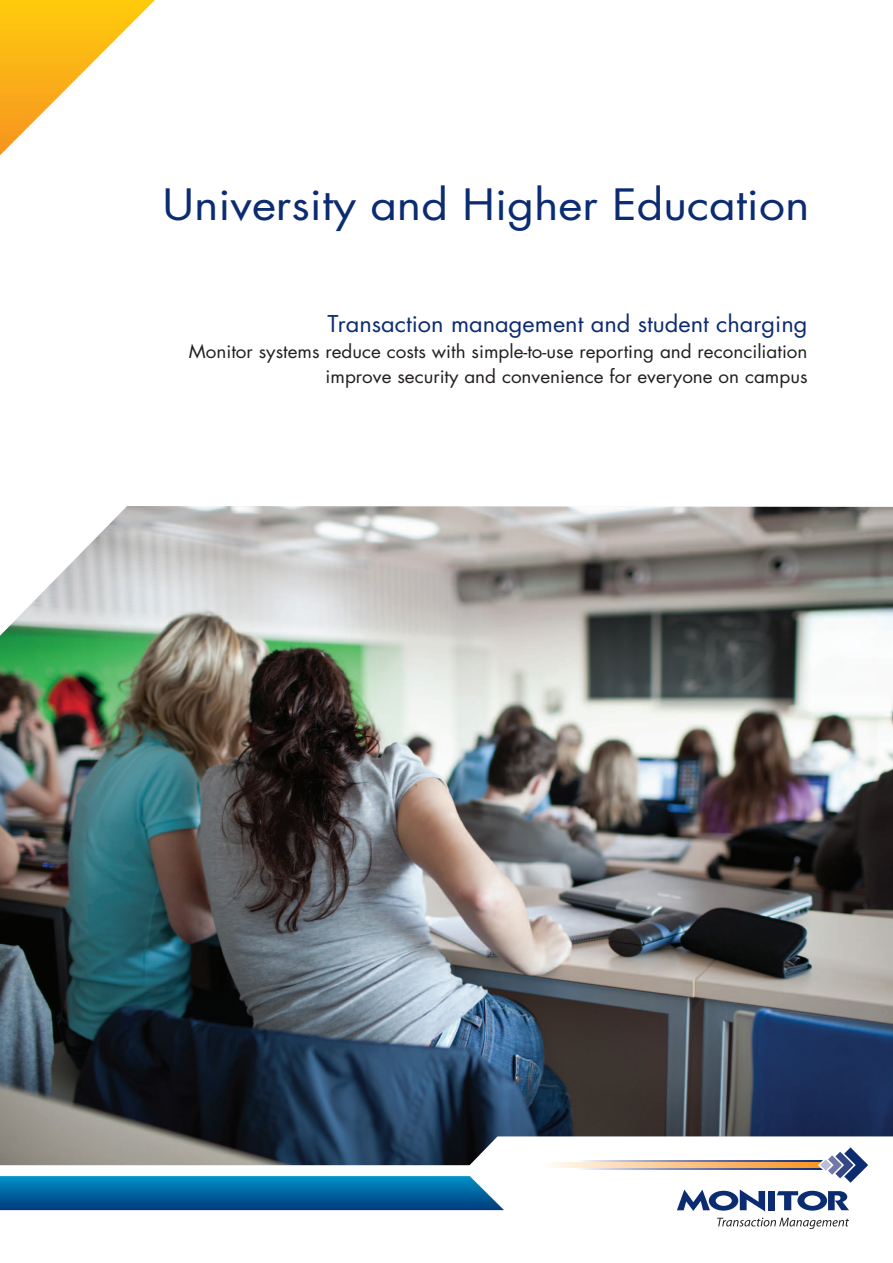
<style>
.page{position:relative;width:893px;height:1263px;background:#fff}
.page>*{position:absolute;margin:0;border:0;box-sizing:border-box;transform-origin:0 0}
.Cover_Heading{font:42px "Futura";color:#0c2c72;scale:1.1 1}
.Cover_Subheading{font:22.5px "Futura";color:#0c2c72;scale:1.05 1}
.Cover_Subheading-2{font:18px/25.5px "Futura";color:#231f20;text-align:right;scale:1.05 1}
</style>
<div class="page">
<img style="left:0;top:506px;width:893px;height:659px">
<svg style="left:0;top:1176px;width:504px;height:34px;background:#086aa3"></svg>
<svg style="left:0;top:0;width:155px;height:155px"></svg>
<svg style="left:576px;top:1160px;width:242px;height:2px"></svg>
<svg style="left:583px;top:1168px;width:235px;height:1px"></svg>
<svg style="left:540px;top:1163px;width:278px;height:4px"></svg>
<svg style="left:818px;top:1145px;width:52px;height:38px"></svg>
<svg style="left:677px;top:1189px;width:88px;height:22px"></svg>
<div style="left:768px;top:1191px;width:7px;height:19px;background:#0c2c72"></div>
<svg style="left:777px;top:1191px;width:72px;height:19px"></svg>
<svg style="left:717px;top:1217px;width:132px;height:12px"></svg>
<p class="Cover_Heading" style="left:162px;top:178px;width:590px">University and Higher Education</p>
<p class="Cover_Subheading" style="left:328px;top:309px;width:459px">Transaction management and student charging</p>
<p class="Cover_Subheading-2" style="left:189px;top:338px;width:591px">Monitor systems reduce costs with simple-to-use reporting and reconciliation improve security and convenience for everyone on campus</p>
</div>
